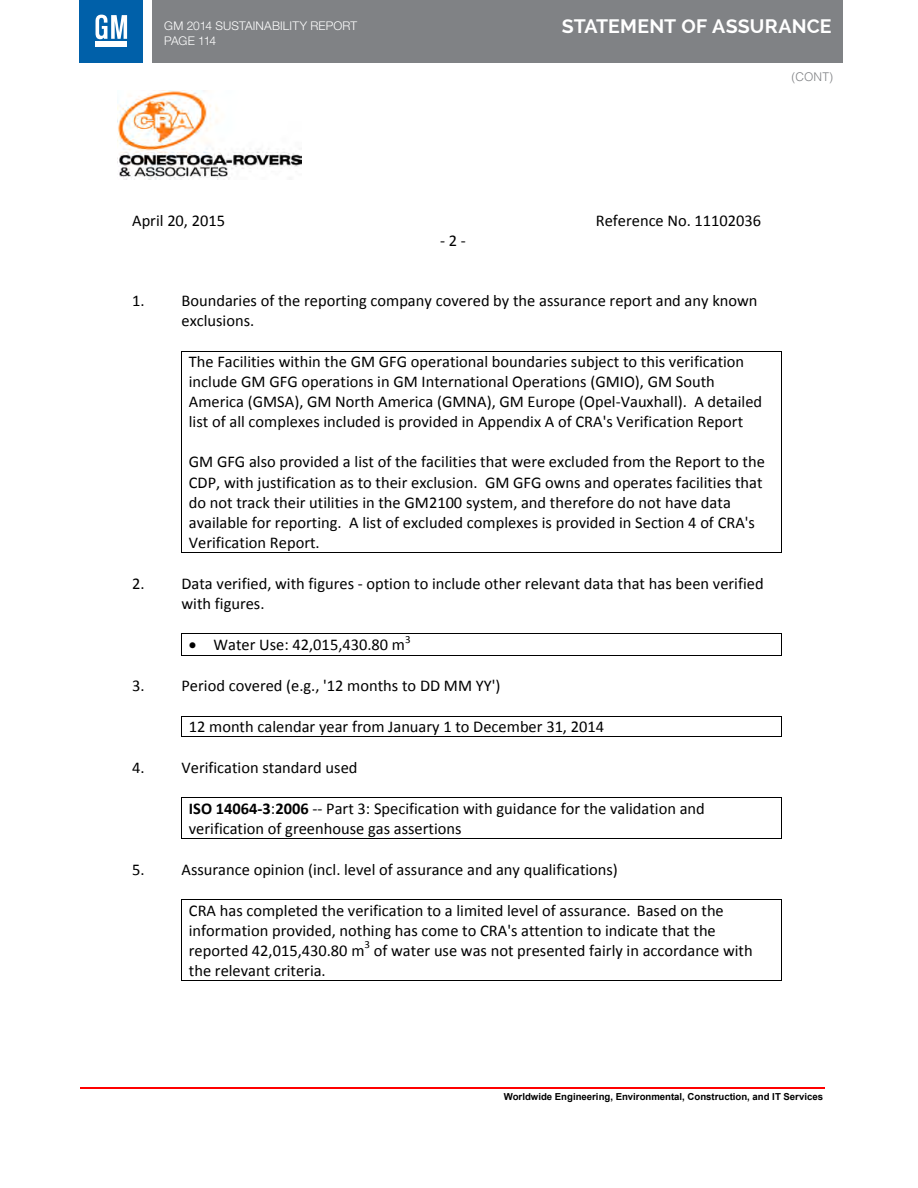
<style>
.page{position:relative;width:918px;height:1188px;background:#fff}
.page>*{position:absolute;margin:0;border:0;box-sizing:border-box;transform-origin:0 0}
.t1{font:700 19.5px "Raleway";letter-spacing:.01em;color:#fff}
.t2{font:16.5px/20.1px "Calibri";color:#000}
.t3{font:300 12px/14.4px "Helvetica Neue";letter-spacing:.01em;color:#fff}
.t4{font:300 12px "Helvetica";color:#808285}
.t5{font:10.95px "Calibri";color:#000}
.t6{font:700 9.6px "Arial";letter-spacing:-.005em;color:#000}
.s1{font-weight:700}
</style>
<div class="page">
<div style="left:80px;top:0;width:63px;height:62px;background:#0060a9"></div>
<div style="left:96px;top:42px;width:31px;height:5px;background:#fff"></div>
<svg style="left:96px;top:15px;width:31px;height:24px"></svg>
<div style="left:152px;top:0;width:690px;height:62px;background:#808285"></div>
<hr style="left:81px;top:1087px;width:744px;height:1px;background:#f00">
<img style="left:117px;top:90px;width:185px;height:89px">
<hr style="left:181px;top:351px;width:600px;height:1px;background:#000">
<hr style="left:181px;top:351px;width:1px;height:202px;background:#000">
<hr style="left:181px;top:552px;width:600px;height:1px;background:#000">
<hr style="left:781px;top:351px;width:1px;height:202px;background:#000">
<hr style="left:181px;top:633px;width:600px;height:1px;background:#000">
<svg style="left:181px;top:634px;width:1px;height:21px"></svg>
<hr style="left:181px;top:655px;width:600px;height:1px;background:#000">
<svg style="left:781px;top:633px;width:1px;height:23px"></svg>
<hr style="left:181px;top:716px;width:600px;height:1px;background:#000">
<svg style="left:181px;top:717px;width:1px;height:20px"></svg>
<hr style="left:181px;top:737px;width:600px;height:1px;background:#000">
<svg style="left:781px;top:716px;width:1px;height:21px"></svg>
<hr style="left:181px;top:797px;width:600px;height:1px;background:#000">
<hr style="left:181px;top:798px;width:1px;height:41px;background:#000">
<hr style="left:181px;top:838px;width:600px;height:1px;background:#000">
<hr style="left:781px;top:798px;width:1px;height:41px;background:#000">
<hr style="left:181px;top:899px;width:600px;height:1px;background:#000">
<hr style="left:181px;top:900px;width:1px;height:81px;background:#000">
<hr style="left:181px;top:980px;width:600px;height:1px;background:#000">
<hr style="left:781px;top:900px;width:1px;height:81px;background:#000">
<p class="t3" style="left:164px;top:19px;width:195px">GM 2014 SUSTAINABILITY REPORT<br>PAGE 114</p>
<p class="t1" style="left:562px;top:15px;width:271px">STATEMENT OF ASSURANCE</p>
<p class="t4" style="left:792px;top:67px;width:43px">(Cont)</p>
<p class="t2" style="left:132px;top:210px;width:94px">April 20, 2015</p>
<p class="t2" style="left:596px;top:210px;width:167px">Reference No. 11102036</p>
<p class="t2" style="left:440px;top:230px;width:27px">‐ 2 ‐</p>
<p class="t2" style="left:181px;top:291px;width:577px;text-indent:-49px">1. Boundaries of the reporting company covered by the assurance report and any known exclusions.</p>
<p class="t2" style="left:189px;top:352px;width:575px">The Facilities within the GM GFG operational boundaries subject to this verification include GM GFG operations in GM International Operations (GMIO), GM South America (GMSA), GM North America (GMNA), GM Europe (Opel‐Vauxhall). A detailed list of all complexes included is provided in Appendix A of CRA's Verification Report</p>
<p class="t2" style="left:189px;top:452px;width:577px">GM GFG also provided a list of the facilities that were excluded from the Report to the CDP, with justification as to their exclusion. GM GFG owns and operates facilities that do not track their utilities in the GM2100 system, and therefore do not have data available for reporting. A list of excluded complexes is provided in Section 4 of CRA's Verification Report.</p>
<p class="t2" style="left:181px;top:573px;width:584px;text-indent:-49px">2. Data verified, with figures ‐ option to include other relevant data that has been verified with figures.</p>
<p class="t2" style="left:189px;top:635px;width:218px">• Water Use: 42,015,430.80 m</p>
<p class="t5" style="left:405px;top:632px;width:7px">3</p>
<p class="t2" style="left:132px;top:676px;width:370px">3. Period covered (e.g., '12 months to DD MM YY')</p>
<p class="t2" style="left:189px;top:717px;width:417px">12 month calendar year from January 1 to December 31, 2014</p>
<p class="t2" style="left:132px;top:758px;width:227px">4. Verification standard used</p>
<p class="t2" style="left:189px;top:798px;width:517px"><span class="s1">ISO 14064‐3</span>:<span class="s1">2006</span> ‐‐ Part 3: Specification with guidance for the validation and verification of greenhouse gas assertions</p>
<p class="t2" style="left:132px;top:859px;width:487px">5. Assurance opinion (incl. level of assurance and any qualifications)</p>
<p class="t2" style="left:189px;top:900px;width:536px">CRA has completed the verification to a limited level of assurance. Based on the information provided, nothing has come to CRA's attention to indicate that the reported 42,015,430.80 m</p>
<p class="t5" style="left:365px;top:938px;width:7px">3</p>
<p class="t2" style="left:374px;top:940px;width:380px">of water use was not presented fairly in accordance with</p>
<p class="t2" style="left:189px;top:960px;width:138px">the relevant criteria.</p>
<p class="t6" style="left:504px;top:1090px;width:321px">Worldwide Engineering, Environmental, Construction, and IT Services</p>
</div>
